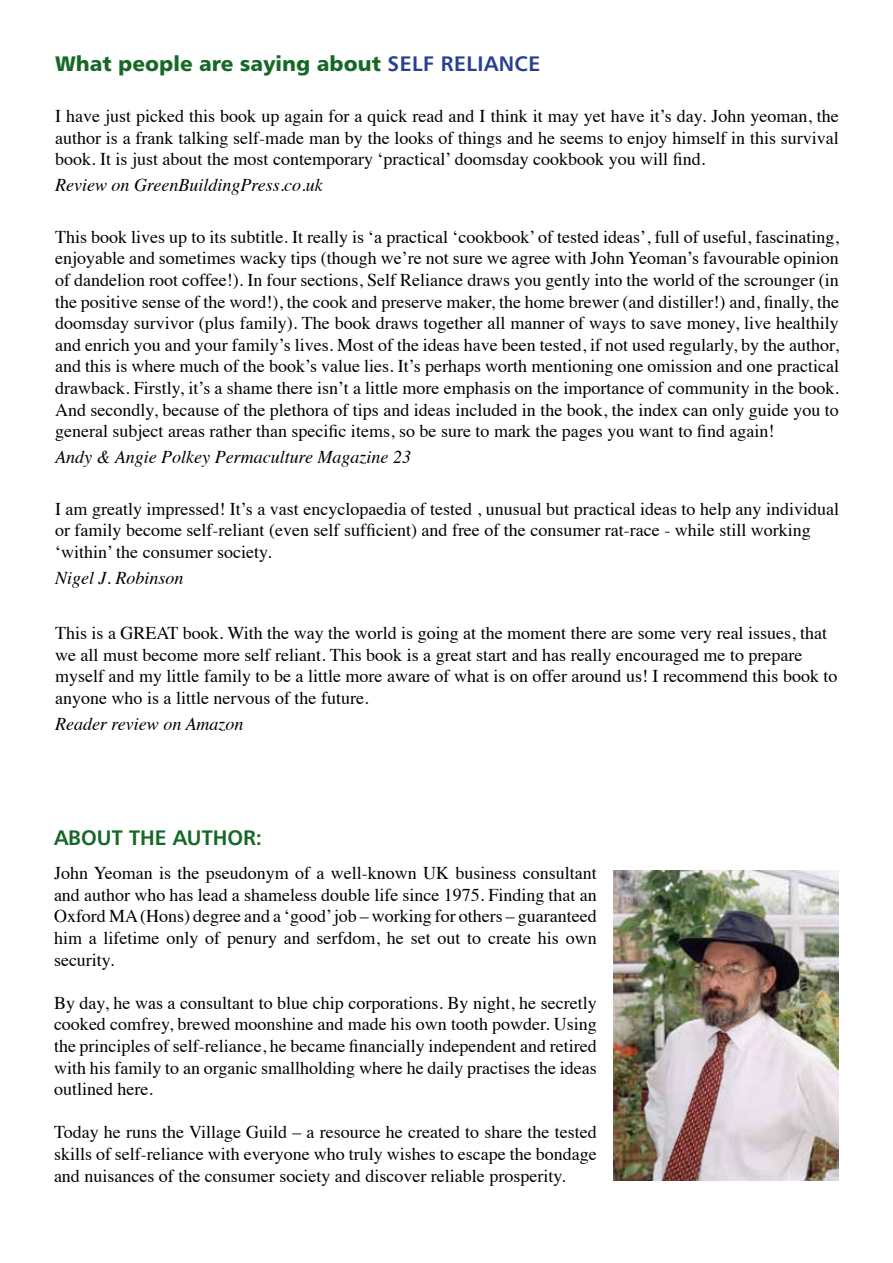
<style>
.page{position:relative;width:893px;height:1263px;background:#fff}
.page>*{position:absolute;margin:0;border:0;box-sizing:border-box;transform-origin:0 0}
.t1{font:21px "Humanist 777 BT Black B";color:#166827}
.t2{font:21px "Humanist 777 BT Bold B";color:#166827}
.t3{font:18px/21.6px "Times";color:#000;text-align:justify}
.t4{font:italic 18px "Times";color:#000}
.s1{font-family:"Humanist 777 BT Bold B";color:#25408f}
</style>
<div class="page">
<img style="left:614px;top:870px;width:225px;height:310px">
<p class="t1" style="left:55px;top:50px;width:487px">What people are saying about <span class="s1">SELF RELIANCE</span></p>
<p class="t3" style="left:55px;top:104px;width:785px">I have just picked this book up again for a quick read and I think it may yet have it’s day. John yeoman, the author is a frank talking self-made man by the looks of things and he seems to enjoy himself in this survival book. It is just about the most contemporary ‘practical’ doomsday cookbook you will find.</p>
<p class="t4" style="left:55px;top:169px;width:269px">Review on GreenBuildingPress.co.uk</p>
<p class="t3" style="left:55px;top:224px;width:785px">This book lives up to its subtitle. It really is ‘a practical ‘cookbook’ of tested ideas’, full of useful, fascinating, enjoyable and sometimes wacky tips (though we’re not sure we agree with John Yeoman’s favourable opinion of dandelion root coffee!). In four sections, Self Reliance draws you gently into the world of the scrounger (in the positive sense of the word!), the cook and preserve maker, the home brewer (and distiller!) and, finally, the doomsday survivor (plus family). The book draws together all manner of ways to save money, live healthily and enrich you and your family’s lives. Most of the ideas have been tested, if not used regularly, by the author, and this is where much of the book’s value lies. It’s perhaps worth mentioning one omission and one practical drawback. Firstly, it’s a shame there isn’t a little more emphasis on the importance of community in the book.<br>And secondly, because of the plethora of tips and ideas included in the book, the index can only guide you to general subject areas rather than specific items, so be sure to mark the pages you want to find again!</p>
<p class="t4" style="left:55px;top:441px;width:357px">Andy &amp; Angie Polkey Permaculture Magazine 23</p>
<p class="t3" style="left:55px;top:496px;width:785px;text-align:left">I am greatly impressed! It’s a vast encyclopaedia of tested , unusual but practical ideas to help any individual or family become self-reliant (even self sufficient) and free of the consumer rat-race - while still working ‘within’ the consumer society.</p>
<p class="t4" style="left:55px;top:562px;width:130px">Nigel J. Robinson</p>
<p class="t3" style="left:55px;top:621px;width:784px;text-align:left">This is a GREAT book. With the way the world is going at the moment there are some very real issues, that we all must become more self reliant. This book is a great start and has really encouraged me to prepare myself and my little family to be a little more aware of what is on offer around us! I recommend this book to anyone who is a little nervous of the future.</p>
<p class="t4" style="left:55px;top:708px;width:190px">Reader review on Amazon</p>
<p class="t2" style="left:54px;top:824px;width:210px">ABOUT THE AUTHOR:</p>
<p class="t3" style="left:54px;top:861px;width:544px">John Yeoman is the pseudonym of a well-known UK business consultant and author who has lead a shameless double life since 1975. Finding that an Oxford MA (Hons) degree and a ‘good’ job – working for others – guaranteed him a lifetime only of penury and serfdom, he set out to create his own security.</p>
<p class="t3" style="left:54px;top:990px;width:544px">By day, he was a consultant to blue chip corporations. By night, he secretly cooked comfrey, brewed moonshine and made his own tooth powder. Using the principles of self-reliance, he became financially independent and retired with his family to an organic smallholding where he daily practises the ideas outlined here.</p>
<p class="t3" style="left:54px;top:1120px;width:544px">Today he runs the Village Guild – a resource he created to share the tested skills of self-reliance with everyone who truly wishes to escape the bondage and nuisances of the consumer society and discover reliable prosperity.</p>
</div>
